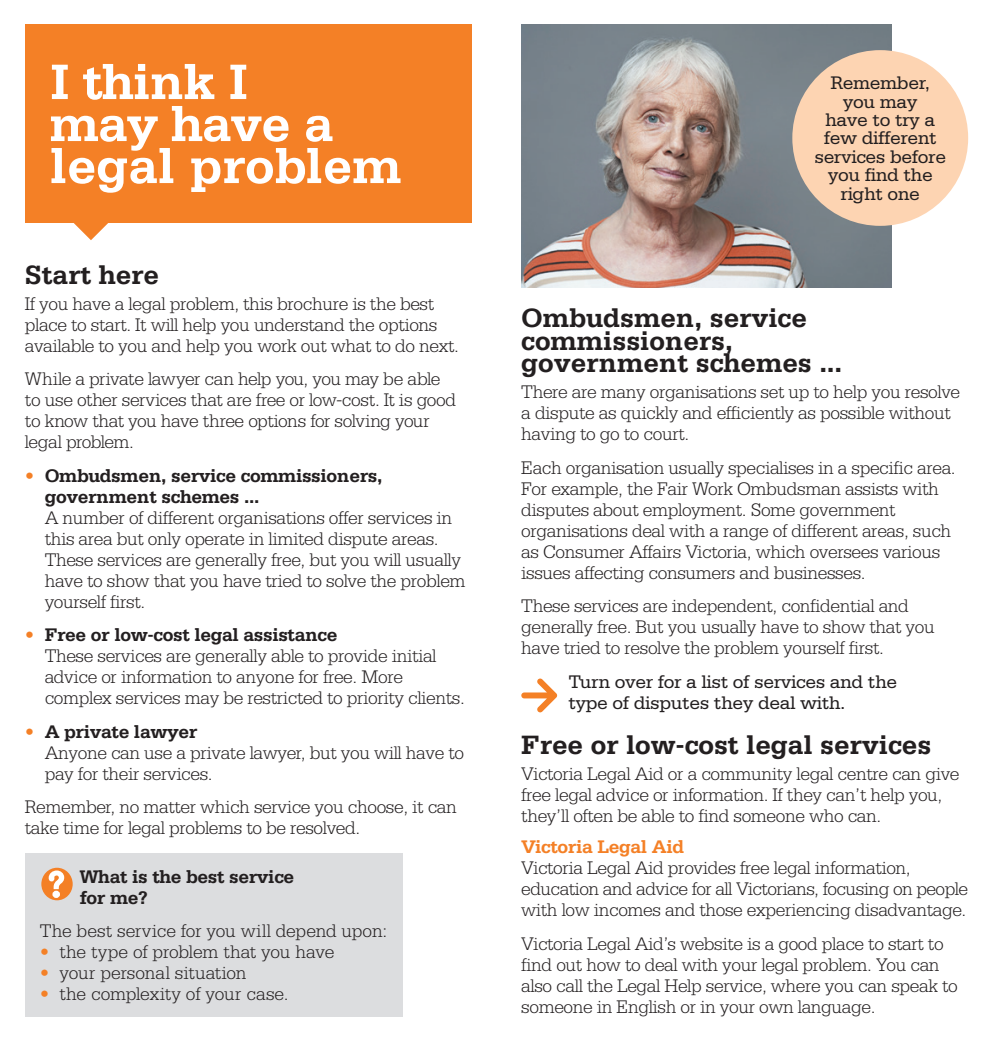
<style>
.page{position:relative;width:993px;height:1042px;background:#fff}
.page>*{position:absolute;margin:0;border:0;box-sizing:border-box;transform-origin:0 0}
.t1{font:700 52.5px/42px "Serifa";letter-spacing:-.02em;color:#fff}
.t2{font:700 28px/22.8px "Serifa";letter-spacing:-.005em;color:#231f20}
.t3{font:300 19.25px/21px "Serifa";letter-spacing:-.02em;color:#231f20}
.t4{font:19.25px/18.4px "Serifa";letter-spacing:-.02em;color:#231f20}
.t5{font:700 19.25px/21px "Serifa";letter-spacing:-.02em;color:#231f20}
.t6{font:700 19.25px "Serifa";letter-spacing:-.02em;color:#f48026}
.s1{font-weight:400;color:#f48026}
.s2{font-weight:700}
.s3{color:#f48026}
</style>
<div class="page">
<svg style="left:521px;top:678px;width:36px;height:34px"></svg>
<img style="left:521px;top:25px;width:369px;height:263px">
<div style="left:792px;top:50px;width:175px;height:176px;background:#fdd4b2;border-radius:50%"></div>
<svg style="left:74px;top:223px;width:34px;height:17px"></svg>
<div style="left:25px;top:25px;width:446px;height:198px;background:#f48026"></div>
<div style="left:25px;top:853px;width:377px;height:164px;background:#dcdddf"></div>
<div style="left:41px;top:868px;width:32px;height:32px;background:#f48026;border-radius:50%"></div>
<svg style="left:47px;top:869px;width:19px;height:30px"></svg>
<h1 class="t1" style="left:50px;top:61px;width:353px">I think I<br>may have a legal problem</h1>
<h2 class="t2" style="left:25px;top:263px;width:136px">Start here</h2>
<p class="t3" style="left:25px;top:293px;width:435px">If you have a legal problem, this brochure is the best place to start. It will help you understand the options available to you and help you work out what to do next.</p>
<p class="t3" style="left:25px;top:369px;width:433px">While a private lawyer can help you, you may be able to use other services that are free or low-cost. It is good to know that you have three options for solving your legal problem.</p>
<p class="t5" style="left:45px;top:465px;width:339px;text-indent:-20px"><span class="s1">•</span> Ombudsmen, service commissioners, government schemes ...</p>
<p class="t3" style="left:45px;top:507px;width:422px">A number of different organisations offer services in this area but only operate in limited dispute areas.<br>These services are generally free, but you will usually have to show that you have tried to solve the problem yourself first.</p>
<p class="t3" style="left:45px;top:624px;width:421px;text-indent:-20px"><span class="s1">•</span> <span class="s2">Free or low-cost legal assistance<br></span>These services are generally able to provide initial advice or information to anyone for free. More complex services may be restricted to priority clients.</p>
<p class="t3" style="left:45px;top:721px;width:421px;text-indent:-20px"><span class="s1">•</span> <span class="s2">A private lawyer<br></span>Anyone can use a private lawyer, but you will have to pay for their services.</p>
<p class="t3" style="left:25px;top:796px;width:433px">Remember, no matter which service you choose, it can take time for legal problems to be resolved.</p>
<p class="t5" style="left:79px;top:866px;width:216px">What is the best service for me?</p>
<p class="t3" style="left:40px;top:920px;width:349px">The best service for you will depend upon:</p>
<p class="t3" style="left:40px;top:941px;width:296px"><span class="s3">•</span> the type of problem that you have</p>
<p class="t3" style="left:40px;top:962px;width:208px"><span class="s3">•</span> your personal situation</p>
<p class="t3" style="left:40px;top:983px;width:250px"><span class="s3">•</span> the complexity of your case.</p>
<p class="t4" style="left:814px;top:74px;width:133px;text-align:center">Remember, you may<br>have to try a few different services before you find the right one</p>
<h2 class="t2" style="left:521px;top:306px;width:322px">Ombudsmen, service commissioners, government schemes ...</h2>
<p class="t3" style="left:521px;top:382px;width:440px">There are many organisations set up to help you resolve a dispute as quickly and efficiently as possible without having to go to court.</p>
<p class="t3" style="left:521px;top:457px;width:436px">Each organisation usually specialises in a specific area.<br>For example, the Fair Work Ombudsman assists with disputes about employment. Some government organisations deal with a range of different areas, such as Consumer Affairs Victoria, which oversees various issues affecting consumers and businesses.</p>
<p class="t3" style="left:521px;top:596px;width:415px">These services are independent, confidential and generally free. But you usually have to show that you have tried to resolve the problem yourself first.</p>
<p class="t4" style="left:568px;top:671px;width:330px;line-height:21px">Turn over for a list of services and the type of disputes they deal with.</p>
<h2 class="t2" style="left:521px;top:733px;width:411px">Free or low-cost legal services</h2>
<p class="t3" style="left:521px;top:763px;width:439px">Victoria Legal Aid or a community legal centre can give free legal advice or information. If they can’t help you, they’ll often be able to find someone who can.</p>
<p class="t6" style="left:521px;top:836px;width:164px">Victoria Legal Aid</p>
<p class="t3" style="left:521px;top:858px;width:448px">Victoria Legal Aid provides free legal information, education and advice for all Victorians, focusing on people with low incomes and those experiencing disadvantage.</p>
<p class="t3" style="left:521px;top:933px;width:438px">Victoria Legal Aid’s website is a good place to start to find out how to deal with your legal problem. You can also call the Legal Help service, where you can speak to someone in English or in your own language.</p>
</div>
